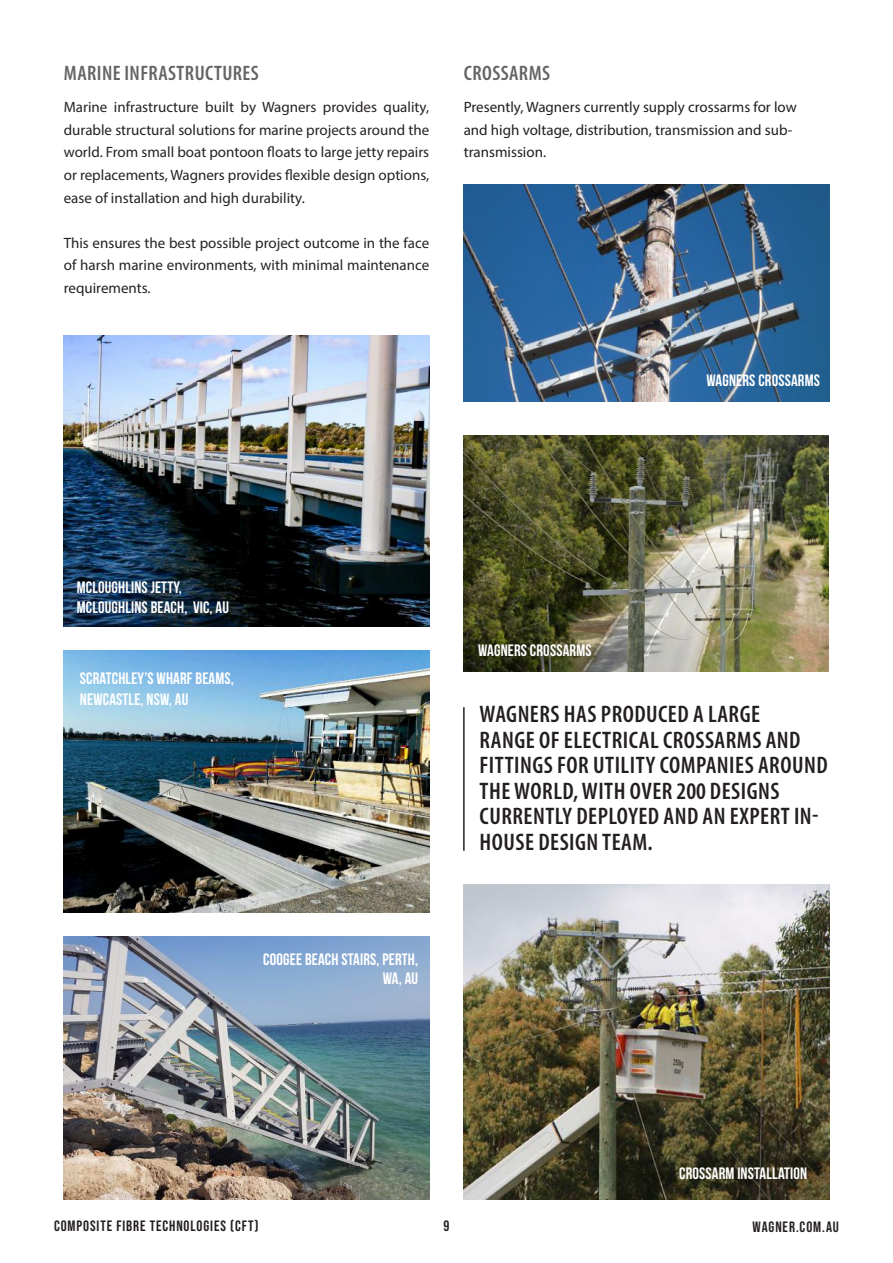
<style>
.page{position:relative;width:893px;height:1263px;background:#fff}
.page>*{position:absolute;margin:0;border:0;box-sizing:border-box;transform-origin:0 0}
.t1{font:600 condensed 24px/25.5px "Myriad Pro";letter-spacing:.02em;color:#241f1f}
.t2{font:600 condensed 21px "Myriad Pro";letter-spacing:.02em;color:#656365}
.t3{font:700 16.5px/19.2px "Bebas Neue";letter-spacing:.01em;color:#fff}
.t4{font:15px/22.5px "Myriad Pro";color:#241f1f;text-align:justify}
.t5{font:15px "Bebas Neue";letter-spacing:.06em;color:#241f1f}
</style>
<div class="page">
<img style="left:463px;top:185px;width:366px;height:217px">
<img style="left:64px;top:650px;width:365px;height:263px">
<img style="left:64px;top:936px;width:365px;height:263px">
<img style="left:64px;top:335px;width:365px;height:291px">
<img style="left:464px;top:884px;width:365px;height:315px">
<hr style="left:463px;top:707px;width:2px;height:144px;background:#241f1f">
<img style="left:463px;top:435px;width:366px;height:236px">
<h2 class="t2" style="left:64px;top:61px;width:196px">MARINE INFRASTRUCTURES</h2>
<p class="t4" style="left:64px;top:96px;width:367px">Marine infrastructure built by Wagners provides quality, durable structural solutions for marine projects around the world. From small boat pontoon floats to large jetty repairs or replacements, Wagners provides flexible design options, ease of installation and high durability.</p>
<p class="t4" style="left:64px;top:231px;width:367px">This ensures the best possible project outcome in the face of harsh marine environments, with minimal maintenance requirements.</p>
<h2 class="t2" style="left:464px;top:61px;width:88px">CROSSARMS</h2>
<p class="t4" style="left:464px;top:96px;width:334px;text-align:left">Presently, Wagners currently supply crossarms for low and high voltage, distribution, transmission and sub&shy;transmission.</p>
<p class="t3" style="left:706px;top:370px;width:115px">WAGNERS CROSSARMS</p>
<p class="t3" style="left:77px;top:578px;width:154px">MCLOUGHLINS JETTY,<br>MCLOUGHLINS BEACH, VIC, AU</p>
<p class="t3" style="left:80px;top:667px;width:155px;line-height:21px">SCRATCHLEY’S WHARF BEAMS,<br>NEWCASTLE, NSW, AU</p>
<p class="t3" style="left:263px;top:949px;width:156px;text-align:right">COOGEE BEACH STAIRS, PERTH,<br>WA, AU</p>
<p class="t3" style="left:478px;top:640px;width:115px">WAGNERS CROSSARMS</p>
<h1 class="t1" style="left:480px;top:702px;width:350px">WAGNERS HAS PRODUCED A LARGE<br>RANGE OF ELECTRICAL CROSSARMS AND<br>FITTINGS FOR UTILITY COMPANIES AROUND<br>THE WORLD, WITH OVER 200 DESIGNS<br>CURRENTLY DEPLOYED AND AN EXPERT IN-<br>HOUSE DESIGN TEAM.</h1>
<p class="t3" style="left:679px;top:1163px;width:130px">CROSSARM INSTALLATION</p>
<p class="t5" style="left:54px;top:1218px;width:206px">COMPOSITE FIBRE TECHNOLOGIES (CFT)</p>
<p class="t5" style="left:443px;top:1218px;width:7px">9</p>
<p class="t5" style="left:753px;top:1218px;width:88px">WAGNER.COM.AU</p>
</div>
